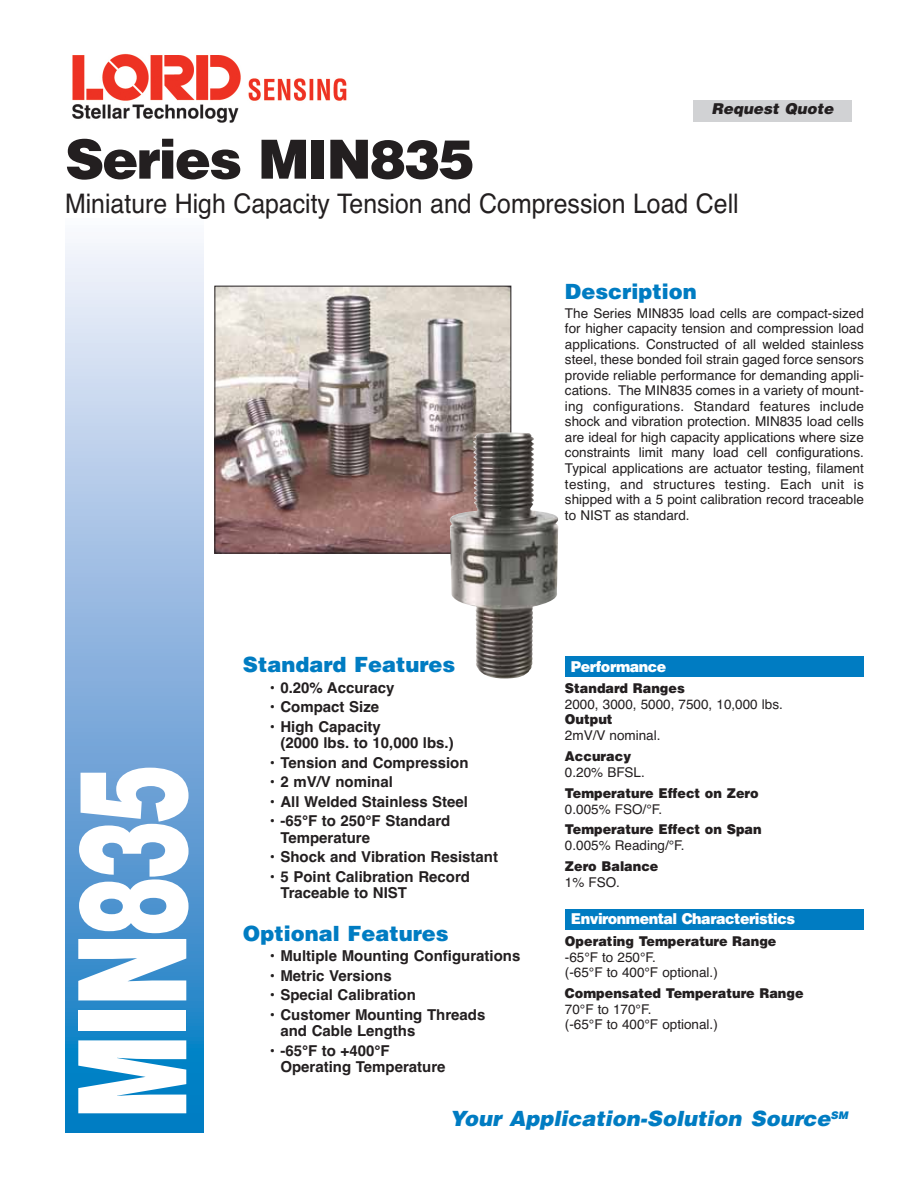
<style>
.page{position:relative;width:918px;height:1188px;background:#fff}
.page>*{position:absolute;margin:0;border:0;box-sizing:border-box;transform-origin:0 0}
.t1{font:900 150px "Helvetica LT Std";letter-spacing:-.035em;color:#fff;scale:.59 1}
.t2{font:900 54px "Helvetica LT Std";letter-spacing:-.035em;color:#231f20}
.t3{font:27px "Helvetica";color:#231f20;scale:.92 1}
.t4{font:900 21px "Helvetica LT Std";color:#007cc2}
.t5{font:italic 900 21px "Helvetica LT Std";color:#007cc2}
.t6{font:700 15px/16.5px "Helvetica";color:#231f20}
.t7{font:900 15px "Helvetica LT Std";letter-spacing:-.035em;color:#fff;scale:.95 1}
.t8{font:italic 900 15px "Helvetica LT Std";color:#231f20}
.t9{font:13.5px/15.5px "Helvetica";color:#231f20}
.t10{font:900 13.5px "Helvetica LT Std";color:#231f20;scale:.95 1}
</style>
<div class="page">
<svg style="left:65px;top:243px;width:138px;height:889px;background:#7eb1dc"></svg>
<div style="left:565px;top:909px;width:299px;height:21px;background:#007cc2"></div>
<div style="left:565px;top:656px;width:299px;height:21px;background:#007cc2"></div>
<img style="left:216px;top:288px;width:293px;height:264px">
<div style="left:214px;top:286px;width:297px;height:268px;border:1px solid #231f20"></div>
<img style="left:449px;top:432px;width:110px;height:246px">
<img style="left:72px;top:53px;width:275px;height:70px">
<div style="left:693px;top:100px;width:159px;height:22px;background:#d1d2d4"></div>
<p class="t8" style="left:711px;top:104px;width:124px">Request Quote</p>
<h2 class="t2" style="left:65px;top:140px;width:411px">Series MIN835</h2>
<h3 class="t3" style="left:65px;top:193px;width:734px">Miniature High Capacity Tension and Compression Load Cell</h3>
<h1 class="t1" style="left:80px;top:1119px;width:601px;rotate:-90deg">MIN835</h1>
<h3 class="t4" style="left:565px;top:284px;width:133px">Description</h3>
<p class="t9" style="left:565px;top:307px;width:300px;text-align:justify">The Series MIN835 load cells are compact-sized for higher capacity tension and compression load applications. Constructed of all welded stainless steel, these bonded foil strain gaged force sensors provide reliable performance for demanding appli&shy;cations. The MIN835 comes in a variety of mount&shy;ing configurations. Standard features include shock and vibration protection. MIN835 load cells are ideal for high capacity applications where size constraints limit many load cell configurations.<br>Typical applications are actuator testing, filament testing, and structures testing. Each unit is shipped with a 5 point calibration record traceable to NIST as standard.</p>
<h3 class="t4" style="left:243px;top:658px;width:214px">Standard Features</h3>
<p class="t6" style="left:270px;top:681px;width:126px">• 0.20% Accuracy</p>
<p class="t6" style="left:270px;top:700px;width:111px">• Compact Size</p>
<p class="t6" style="left:280px;top:720px;width:175px;text-indent:-10px">• High Capacity<br>(2000 lbs. to 10,000 lbs.)</p>
<p class="t6" style="left:270px;top:756px;width:200px">• Tension and Compression</p>
<p class="t6" style="left:270px;top:775px;width:125px">• 2 mV/V nominal</p>
<p class="t6" style="left:270px;top:795px;width:200px">• All Welded Stainless Steel</p>
<p class="t6" style="left:280px;top:814px;width:171px;text-indent:-10px">• -65°F to 250°F Standard<br>Temperature</p>
<p class="t6" style="left:270px;top:850px;width:230px">• Shock and Vibration Resistant</p>
<p class="t6" style="left:280px;top:870px;width:191px;text-indent:-10px">• 5 Point Calibration Record<br>Traceable to NIST</p>
<h3 class="t4" style="left:243px;top:926px;width:207px">Optional Features</h3>
<p class="t6" style="left:270px;top:949px;width:252px">• Multiple Mounting Configurations</p>
<p class="t6" style="left:270px;top:969px;width:123px">• Metric Versions</p>
<p class="t6" style="left:270px;top:988px;width:147px">• Special Calibration</p>
<p class="t6" style="left:280px;top:1008px;width:206px;text-indent:-10px">• Customer Mounting Threads and Cable Lengths</p>
<p class="t6" style="left:280px;top:1044px;width:167px;text-indent:-10px">• -65°F to +400°F<br>Operating Temperature</p>
<p class="t7" style="left:571px;top:661px;width:102px">Performance</p>
<p class="t10" style="left:565px;top:684px;width:128px">Standard Ranges</p>
<p class="t9" style="left:565px;top:698px;width:219px">2000, 3000, 5000, 7500, 10,000 lbs.</p>
<p class="t10" style="left:565px;top:715px;width:52px">Output</p>
<p class="t9" style="left:565px;top:729px;width:97px">2mV/V nominal.</p>
<p class="t10" style="left:565px;top:751px;width:71px">Accuracy</p>
<p class="t9" style="left:565px;top:766px;width:81px">0.20% BFSL.</p>
<p class="t10" style="left:565px;top:788px;width:205px">Temperature Effect on Zero</p>
<p class="t9" style="left:565px;top:802px;width:99px">0.005% FSO/°F.</p>
<p class="t10" style="left:565px;top:824px;width:209px">Temperature Effect on Span</p>
<p class="t9" style="left:565px;top:839px;width:121px">0.005% Reading/°F.</p>
<p class="t10" style="left:565px;top:861px;width:100px">Zero Balance</p>
<p class="t9" style="left:565px;top:875px;width:57px">1% FSO.</p>
<p class="t7" style="left:571px;top:914px;width:238px">Environmental Characteristics</p>
<p class="t10" style="left:565px;top:936px;width:224px">Operating Temperature Range</p>
<p class="t9" style="left:565px;top:951px;width:154px">-65°F to 250°F.<br>(-65°F to 400°F optional.)</p>
<p class="t10" style="left:565px;top:988px;width:253px">Compensated Temperature Range</p>
<p class="t9" style="left:565px;top:1003px;width:154px">70°F to 170°F.<br>(-65°F to 400°F optional.)</p>
<h3 class="t5" style="left:450px;top:1107px;width:400px">Your Application-Solution Source<sup>SM</sup></h3>
</div>
